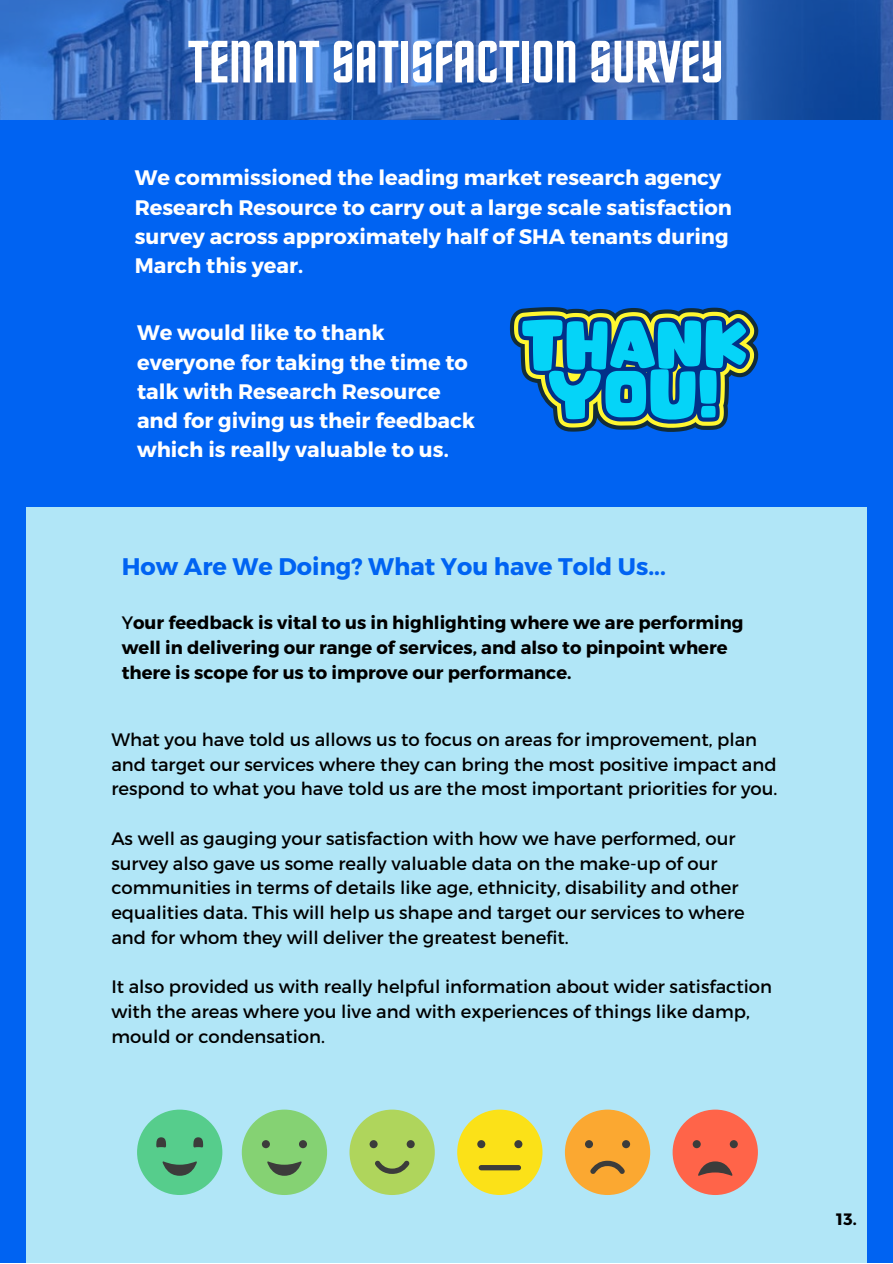
<style>
.page{position:relative;width:893px;height:1264px;background:#fff}
.page>*{position:absolute;margin:0;border:0;box-sizing:border-box;transform-origin:0 0}
.t1{font:60px "Horta";color:#fff}
.t2{font:700 24px "Montserrat";color:#0063f2}
.t3{font:700 21px/29.2px "Montserrat";color:#fff}
.t4{font:18px/24.8px "Montserrat";color:#000}
.t5{font:700 18px/24.8px "Montserrat";color:#000}
.t6{font:700 16.5px "Montserrat";color:#000}
.s1{font-weight:400}
</style>
<div class="page">
<div style="left:0;top:0;width:892px;height:1262px;background:#0063f2"></div>
<div style="left:26px;top:45px;width:840px;height:1217px;background:#b1e6f7"></div>
<div style="left:0;top:0;width:892px;height:506px;background:#0063f2"></div>
<svg style="left:0;top:0;width:892px;height:120px"></svg>
<svg style="left:510px;top:307px;width:248px;height:125px"></svg>
<div style="left:672px;top:1109px;width:85px;height:85px;background:#ff6449;border-radius:50%"></div>
<div style="left:692px;top:1140px;width:8px;height:8px;background:#3c3c3b;border-radius:50%"></div>
<div style="left:729px;top:1140px;width:8px;height:8px;background:#3c3c3b;border-radius:50%"></div>
<svg style="left:698px;top:1161px;width:34px;height:14px"></svg>
<div style="left:565px;top:1109px;width:85px;height:85px;background:#fba831;border-radius:50%"></div>
<div style="left:585px;top:1140px;width:8px;height:8px;background:#3c3c3b;border-radius:50%"></div>
<div style="left:622px;top:1140px;width:8px;height:8px;background:#3c3c3b;border-radius:50%"></div>
<svg style="left:590px;top:1160px;width:35px;height:14px"></svg>
<div style="left:457px;top:1109px;width:85px;height:85px;background:#fbe118;border-radius:50%"></div>
<div style="left:477px;top:1140px;width:8px;height:8px;background:#3c3c3b;border-radius:50%"></div>
<div style="left:514px;top:1140px;width:8px;height:8px;background:#3c3c3b;border-radius:50%"></div>
<div style="left:349px;top:1109px;width:86px;height:85px;background:#afd55c;border-radius:50%"></div>
<div style="left:369px;top:1140px;width:8px;height:8px;background:#3c3c3b;border-radius:50%"></div>
<div style="left:406px;top:1140px;width:8px;height:8px;background:#3c3c3b;border-radius:50%"></div>
<div style="left:242px;top:1109px;width:85px;height:85px;background:#85d273;border-radius:50%"></div>
<div style="left:262px;top:1140px;width:8px;height:8px;background:#3c3c3b;border-radius:50%"></div>
<div style="left:299px;top:1140px;width:8px;height:8px;background:#3c3c3b;border-radius:50%"></div>
<svg style="left:267px;top:1161px;width:35px;height:14px"></svg>
<div style="left:137px;top:1109px;width:85px;height:85px;background:#56cd8c;border-radius:50%"></div>
<svg style="left:162px;top:1161px;width:35px;height:14px"></svg>
<div style="left:478px;top:1164px;width:43px;height:6px;background:#3c3c3b;border-radius:3px"></div>
<svg style="left:375px;top:1160px;width:34px;height:13px"></svg>
<svg style="left:156px;top:1137px;width:10px;height:10px"></svg>
<svg style="left:193px;top:1137px;width:10px;height:10px"></svg>
<p class="t1" style="left:187px;top:37px;width:537px">TENANT SATISFACTION SURVEY</p>
<p class="t3" style="left:135px;top:162px;width:598px">We commissioned the leading market research agency Research Resource to carry out a large scale satisfaction survey across approximately half of SHA tenants during March this year.</p>
<p class="t3" style="left:137px;top:317px;width:339px">We would like to thank everyone for taking the time to talk with Research Resource and for giving us their feedback which is really valuable to us.</p>
<p class="t2" style="left:122px;top:550px;width:545px">How Are We Doing? What You have Told Us...</p>
<p class="t5" style="left:122px;top:609px;width:623px"><span class="s1">Y</span>our feedback is vital to us in highlighting where we are performing well in delivering our range of services, and also to pinpoint where there is scope for us to improve our performance.</p>
<p class="t4" style="left:111px;top:726px;width:667px">What you have told us allows us to focus on areas for improvement, plan and target our services where they can bring the most positive impact and respond to what you have told us are the most important priorities for you.</p>
<p class="t4" style="left:111px;top:825px;width:635px">As well as gauging your satisfaction with how we have performed, our survey also gave us some really valuable data on the make-up of our communities in terms of details like age, ethnicity, disability and other equalities data. This will help us shape and target our services to where and for whom they will deliver the greatest benefit.</p>
<p class="t4" style="left:111px;top:973px;width:662px">It also provided us with really helpful information about wider satisfaction with the areas where you live and with experiences of things like damp, mould or condensation.</p>
<p class="t6" style="left:836px;top:1208px;width:22px">13.</p>
</div>
